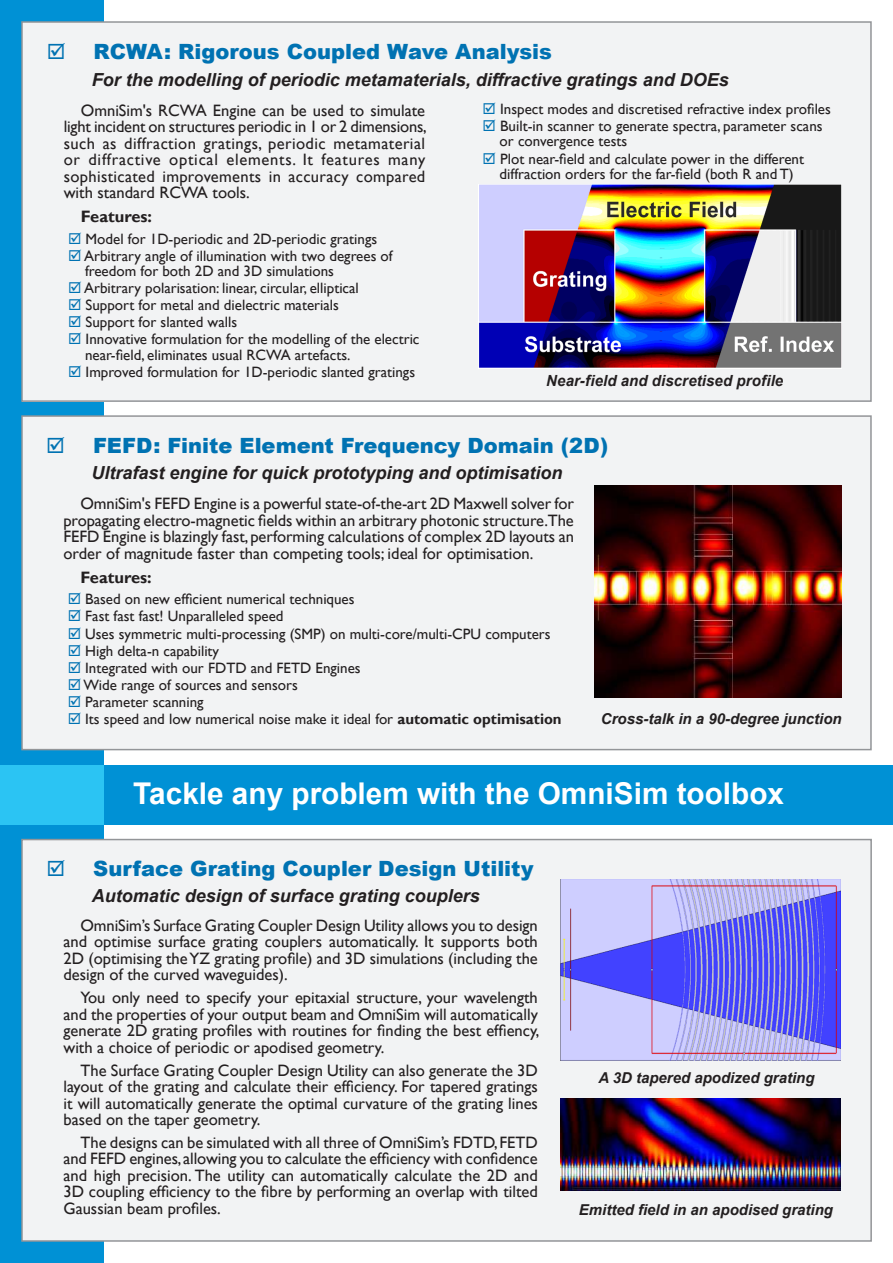
<style>
.page{position:relative;width:893px;height:1263px;background:#fff}
.page>*{position:absolute;margin:0;border:0;box-sizing:border-box;transform-origin:0 0}
.t1{font:700 30px "Arial";color:#fff}
.t2{font:900 21px "Arial";color:#0072b2}
.t3{font:italic 700 18px "Arial";color:#231f20}
.t4{font:16.5px/16.5px "Gill Sans";color:#231f20;text-align:justify}
.t5{font:700 16.5px "Gill Sans";color:#231f20}
.t6{font:italic 700 15.3px "Arial";letter-spacing:.01em;color:#231f20}
.t7{font:15px/15px "Gill Sans";color:#231f20}
.t8{font:italic 700 15px "Arial";color:#231f20}
.s1{color:#0072b2}
.s2{font-weight:700}
</style>
<div class="page">
<div style="left:0;top:0;width:104px;height:1263px;background:#0091d5"></div>
<div style="left:22px;top:22px;width:849px;height:379px;background:#f2f3f4"></div>
<div style="left:21px;top:21px;width:851px;height:381px;border:2px solid #939598"></div>
<div style="left:0;top:765px;width:893px;height:60px;background:#0091d5"></div>
<div style="left:0;top:765px;width:104px;height:60px;background:#2bc4f3"></div>
<div style="left:22px;top:416px;width:849px;height:334px;background:#f2f3f4"></div>
<div style="left:21px;top:415px;width:851px;height:335px;border:2px solid #939598"></div>
<img style="left:478px;top:185px;width:364px;height:183px">
<img style="left:595px;top:485px;width:247px;height:213px">
<div style="left:22px;top:839px;width:849px;height:402px;background:#f2f3f4"></div>
<div style="left:21px;top:839px;width:851px;height:403px;border:2px solid #939598"></div>
<img style="left:560px;top:879px;width:281px;height:181px">
<img style="left:560px;top:1098px;width:281px;height:93px">
<p class="t2" style="left:47px;top:36px;width:507px">☑ RCWA: Rigorous Coupled Wave Analysis</p>
<p class="t3" style="left:92px;top:67px;width:638px">For the modelling of periodic metamaterials, diffractive gratings and DOEs</p>
<p class="t4" style="left:64px;top:102px;width:365px;text-indent:17px">OmniSim's RCWA Engine can be used to simulate light incident on structures periodic in 1 or 2 dimensions, such as diffraction gratings, periodic metamaterial or diffractive optical elements. It features many sophisticated improvements in accuracy compared with standard RCWA tools.</p>
<p class="t5" style="left:81px;top:207px;width:73px">Features:</p>
<p class="t7" style="left:68px;top:232px;width:311px"><span class="s1">☑</span> Model for 1D-periodic and 2D-periodic gratings</p>
<p class="t7" style="left:85px;top:249px;width:309px;text-indent:-17px"><span class="s1">☑</span> Arbitrary angle of illumination with two degrees of freedom for both 2D and 3D simulations</p>
<p class="t7" style="left:68px;top:281px;width:292px"><span class="s1">☑</span> Arbitrary polarisation: linear, circular, elliptical</p>
<p class="t7" style="left:68px;top:298px;width:272px"><span class="s1">☑</span> Support for metal and dielectric materials</p>
<p class="t7" style="left:68px;top:315px;width:171px"><span class="s1">☑</span> Support for slanted walls</p>
<p class="t7" style="left:85px;top:332px;width:336px;text-indent:-17px"><span class="s1">☑</span> Innovative formulation for the modelling of the electric near-field, eliminates usual RCWA artefacts.</p>
<p class="t7" style="left:68px;top:364px;width:349px"><span class="s1">☑</span> Improved formulation for 1D-periodic slanted gratings</p>
<p class="t7" style="left:483px;top:102px;width:350px"><span class="s1">☑</span> Inspect modes and discretised refractive index profiles</p>
<p class="t7" style="left:500px;top:119px;width:324px;text-indent:-17px"><span class="s1">☑</span> Built-in scanner to generate spectra, parameter scans or convergence tests</p>
<p class="t7" style="left:483px;top:151px;width:323px;text-align:center"><span class="s1">☑</span> Plot near-field and calculate power in the different diffraction orders for the far-field (both R and T)</p>
<p class="t6" style="left:546px;top:371px;width:239px">Near-field and discretised profile</p>
<p class="t2" style="left:46px;top:430px;width:564px">☑ FEFD: Finite Element Frequency Domain (2D)</p>
<p class="t3" style="left:91px;top:461px;width:473px">Ultrafast engine for quick prototyping and optimisation</p>
<p class="t4" style="left:63px;top:495px;width:512px;text-indent:17px">OmniSim's FEFD Engine is a powerful state-of-the-art 2D Maxwell solver for propagating electro-magnetic fields within an arbitrary photonic structure.The FEFD Engine is blazingly fast, performing calculations of complex 2D layouts an order of magnitude faster than competing tools; ideal for optimisation.</p>
<p class="t5" style="left:80px;top:567px;width:73px">Features:</p>
<p class="t7" style="left:68px;top:592px;width:288px"><span class="s1">☑</span> Based on new efficient numerical techniques</p>
<p class="t7" style="left:68px;top:609px;width:217px"><span class="s1">☑</span> Fast fast fast! Unparalleled speed</p>
<p class="t7" style="left:68px;top:626px;width:484px"><span class="s1">☑</span> Uses symmetric multi-processing (SMP) on multi-core/multi-CPU computers</p>
<p class="t7" style="left:68px;top:643px;width:153px"><span class="s1">☑</span> High delta-n capability</p>
<p class="t7" style="left:68px;top:660px;width:295px"><span class="s1">☑</span> Integrated with our FDTD and FETD Engines</p>
<p class="t7" style="left:68px;top:678px;width:232px"><span class="s1">☑</span> Wide range of sources and sensors</p>
<p class="t7" style="left:68px;top:695px;width:137px"><span class="s1">☑</span> Parameter scanning</p>
<p class="t7" style="left:68px;top:712px;width:495px"><span class="s1">☑</span> Its speed and low numerical noise make it ideal for <span class="s2">automatic optimisation</span></p>
<p class="t8" style="left:601px;top:709px;width:242px">Cross-talk in a 90-degree junction</p>
<h1 class="t1" style="left:133px;top:773px;width:652px">Tackle any problem with the OmniSim toolbox</h1>
<p class="t2" style="left:47px;top:853px;width:489px">☑ Surface Grating Coupler Design Utility</p>
<p class="t4" style="left:63px;top:917px;width:476px;text-indent:17px">OmniSim’s Surface Grating Coupler Design Utility allows you to design and optimise surface grating couplers automatically. It supports both 2D (optimising the YZ grating profile) and 3D simulations (including the design of the curved waveguides).</p>
<p class="t4" style="left:63px;top:989px;width:478px;text-indent:17px">You only need to specify your epitaxial structure, your wavelength and the properties of your output beam and OmniSim will automatically generate 2D grating profiles with routines for finding the best effiency, with a choice of periodic or apodised geometry.</p>
<p class="t4" style="left:63px;top:1062px;width:476px;text-indent:17px">The Surface Grating Coupler Design Utility can also generate the 3D layout of the grating and calculate their efficiency. For tapered gratings it will automatically generate the optimal curvature of the grating lines based on the taper geometry.</p>
<p class="t4" style="left:63px;top:1134px;width:476px;text-indent:17px">The designs can be simulated with all three of OmniSim’s FDTD, FETD and FEFD engines, allowing you to calculate the efficiency with confidence and high precision. The utility can automatically calculate the 2D and 3D coupling efficiency to the fibre by performing an overlap with tilted Gaussian beam profiles.</p>
<p class="t3" style="left:92px;top:884px;width:390px">Automatic design of surface grating couplers</p>
<p class="t8" style="left:598px;top:1067px;width:218px">A 3D tapered apodized grating</p>
<p class="t8" style="left:579px;top:1199px;width:256px">Emitted field in an apodised grating</p>
</div>
